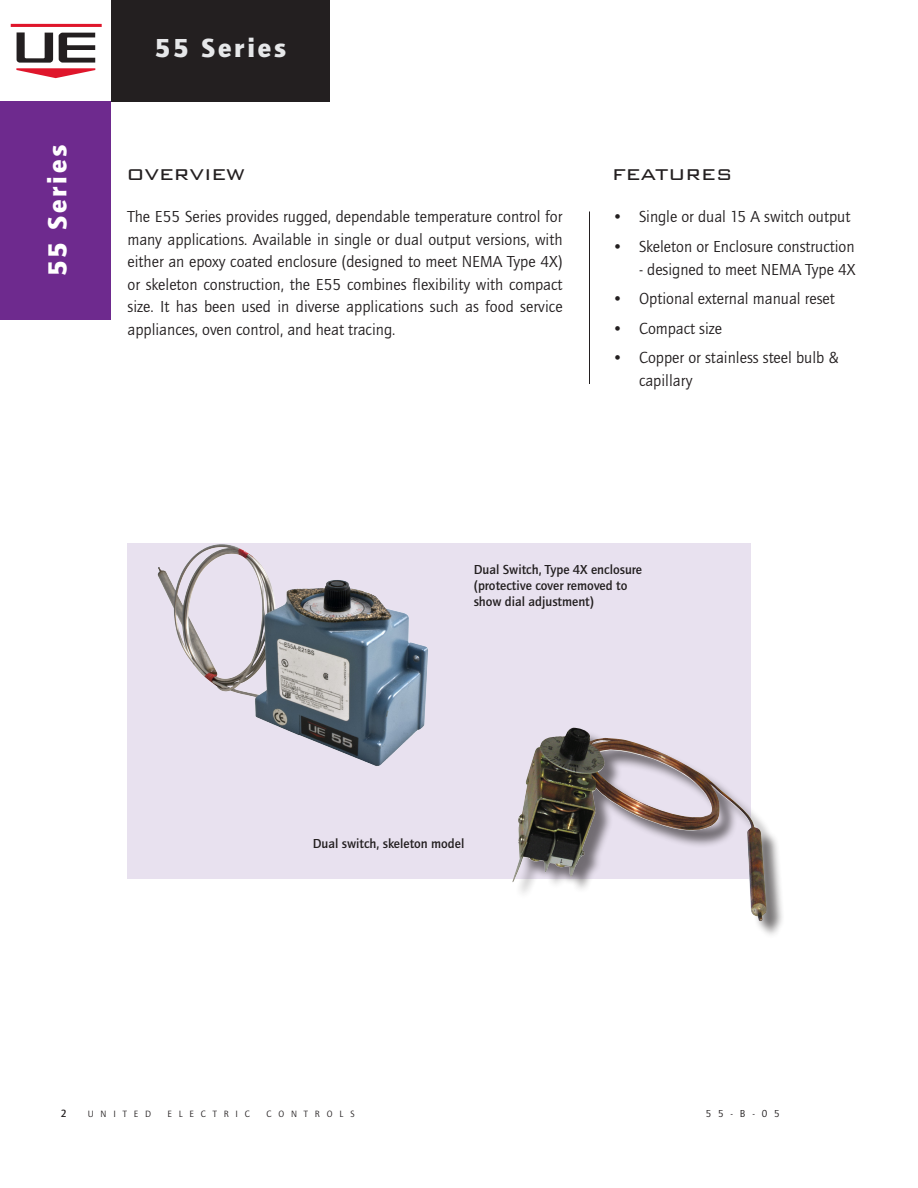
<style>
.page{position:relative;width:918px;height:1188px;background:#fff}
.page>*{position:absolute;margin:0;border:0;box-sizing:border-box;transform-origin:0 0}
.t1{font:900 27px "Quay Sans ITC";letter-spacing:.1em;color:#e6e7e9}
.t2{font:900 27px "Quay Sans ITC";letter-spacing:.1em;color:#fff}
.Technology{font:300 25.5px "Bank Gothic BT";color:#231f20}
.Body_copy{font:16.5px/22.5px "Quay Sans ITC";color:#231f20;text-align:justify}
.t3{font:13.5px/16.2px "Quay Sans Md ITC";color:#231f20}
.t4{font:10.8px "Quay Sans Md ITC";color:#231f20}
.t5{font:10.5px "Quay Sans ITC Book SC900";color:#231f20}
.t6{font:9.45px "Quay Sans ITC Book SC900";letter-spacing:.72em;color:#231f20}
</style>
<div class="page">
<hr style="left:11px;top:24px;width:91px;height:3px;background:#df162b">
<svg style="left:16px;top:32px;width:79px;height:46px"></svg>
<div style="left:111px;top:0;width:219px;height:102px;background:#231f20"></div>
<div style="left:128px;top:543px;width:624px;height:336px;background:#e8e1ef"></div>
<div style="left:0;top:101px;width:111px;height:219px;background:#6e2a8e"></div>
<div style="left:516px;top:730px;width:269px;height:209px;background:#231f20;opacity:.6"></div>
<img style="left:512px;top:733px;width:255px;height:189px">
<hr style="left:589px;top:212px;width:1px;height:172px;background:#231f20">
<img style="left:157px;top:544px;width:271px;height:222px">
<p class="t2" style="left:42px;top:276px;width:133px;rotate:-90deg">55 Series</p>
<p class="t1" style="left:155px;top:33px;width:133px">55 Series</p>
<p class="Technology" style="left:127px;top:160px;width:120px">overview</p>
<p class="Technology" style="left:612px;top:160px;width:122px">features</p>
<p class="Body_copy" style="left:612px;top:206px;width:240px">• Single or dual 15 A switch output</p>
<p class="Body_copy" style="left:612px;top:236px;width:244px">• Skeleton or Enclosure construction</p>
<p class="Body_copy" style="left:639px;top:258px;width:218px">- designed to meet NEMA Type 4X</p>
<p class="Body_copy" style="left:612px;top:288px;width:224px">• Optional external manual reset</p>
<p class="Body_copy" style="left:612px;top:317px;width:111px">• Compact size</p>
<p class="Body_copy" style="left:639px;top:347px;width:201px;text-indent:-27px">• Copper or stainless steel bulb &amp; capillary</p>
<p class="Body_copy" style="left:128px;top:206px;width:437px">The E55 Series provides rugged, dependable temperature control for many applications. Available in single or dual output versions, with either an epoxy coated enclosure (designed to meet NEMA Type 4X) or skeleton construction, the E55 combines flexibility with compact size. It has been used in diverse applications such as food service appliances, oven control, and heat tracing.</p>
<p class="t3" style="left:474px;top:562px;width:170px">Dual Switch, Type 4X enclosure (protective cover removed to show dial adjustment)</p>
<p class="t3" style="left:313px;top:836px;width:153px">Dual switch, skeleton model</p>
<p class="t4" style="left:61px;top:1107px;width:7px">2</p>
<p class="t6" style="left:88px;top:1108px;width:65px">UNITED</p>
<p class="t6" style="left:167px;top:1108px;width:84px">ELECTRIC</p>
<p class="t6" style="left:266px;top:1108px;width:90px">CONTROLS</p>
<p class="t5" style="left:706px;top:1107px;width:76px">55-B-05</p>
</div>
